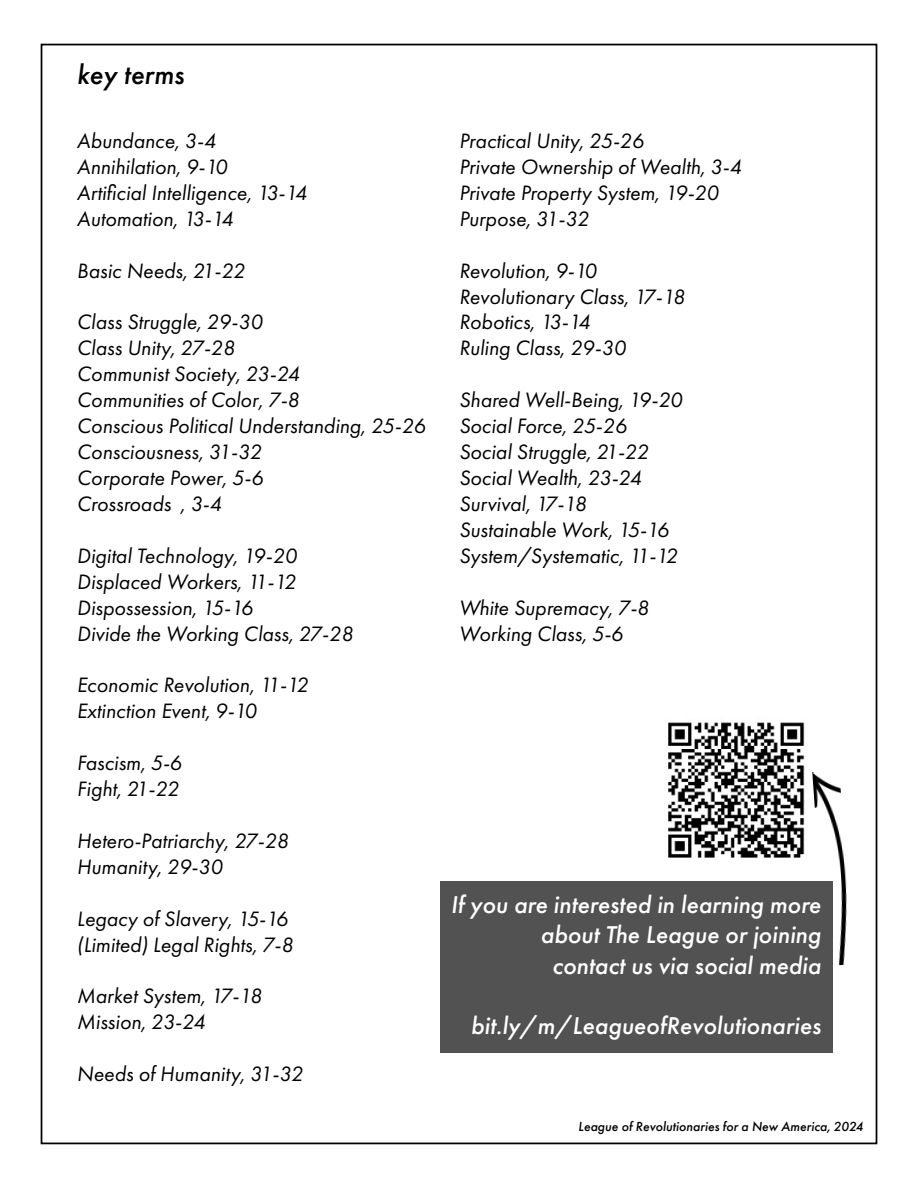
<style>
.page{position:relative;width:918px;height:1188px;background:#fff}
.page>*{position:absolute;margin:0;border:0;box-sizing:border-box;transform-origin:0 0}
.t1{font:italic 500 28.5px "Futura PT";color:#000}
.t2{font:italic 500 25.2px/30.3px "Futura PT";color:#fff;text-align:right}
.t3{font:italic 21.6px/26px "Futura PT";color:#000}
.t4{font:italic 500 13.65px "Futura PT";color:#000}
</style>
<div class="page">
<div style="left:440px;top:881px;width:393px;height:172px;background:#525252"></div>
<img style="left:668px;top:722px;width:137px;height:136px">
<img style="left:812px;top:772px;width:35px;height:194px">
<h1 class="t1" style="left:77px;top:57px;width:109px">key terms</h1>
<p class="t3" style="left:77px;top:128px;width:232px">Abundance, 3-4<br>Annihilation, 9-10<br>Artificial Intelligence, 13-14<br>Automation, 13-14</p>
<p class="t3" style="left:77px;top:257px;width:170px">Basic Needs, 21-22</p>
<p class="t3" style="left:77px;top:309px;width:350px">Class Struggle, 29-30<br>Class Unity, 27-28<br>Communist Society, 23-24<br>Communities of Color , 7-8<br>Conscious Political Understanding, 25-26<br>Consciousness, 31-32<br>Corporate Power, 5-6<br>Crossroads , 3-4</p>
<p class="t3" style="left:77px;top:542px;width:278px">Digital Technology, 19-20<br>Displaced Workers, 11-12<br>Dispossession, 15-16<br>Divide the Working Class, 27-28</p>
<p class="t3" style="left:77px;top:672px;width:233px">Economic Revolution, 11-12<br>Extinction Event, 9-10</p>
<p class="t3" style="left:77px;top:750px;width:106px">Fascism, 5-6<br>Fight, 21-22</p>
<p class="t3" style="left:77px;top:828px;width:213px">Hetero-Patriarchy, 27-28<br>Humanity, 29-30</p>
<p class="t3" style="left:77px;top:905px;width:218px">Legacy of Slavery, 15-16 (Limited) Legal Rights, 7-8</p>
<p class="t3" style="left:77px;top:983px;width:187px">Market System, 17-18<br>Mission, 23-24</p>
<p class="t3" style="left:77px;top:1061px;width:228px">Needs of Humanity, 31-32</p>
<p class="t3" style="left:459px;top:128px;width:284px">Practical Unity, 25-26<br>Private Ownership of Wealth, 3-4<br>Private Property System, 19-20<br>Purpose, 31-32</p>
<p class="t3" style="left:459px;top:257px;width:228px">Revolution, 9-10<br>Revolutionary Class, 17-18<br>Robotics, 13-14<br>Ruling Class, 29-30</p>
<p class="t3" style="left:459px;top:387px;width:225px">Shared Well-Being, 19-20<br>Social Force, 25-26<br>Social Struggle, 21-22<br>Social Wealth, 23-24<br>Survival, 17-18<br>Sustainable Work, 15-16<br>System/Systematic, 11-12</p>
<p class="t3" style="left:459px;top:594px;width:192px">White Supremacy, 7-8<br>Working Class, 5-6</p>
<p class="t2" style="left:451px;top:890px;width:372px">If you are interested in learning more about The League or joining<br>contact us via social media</p>
<p class="t2" style="left:471px;top:1011px;width:352px">bit.ly/m/LeagueofRevolutionaries</p>
<p class="t4" style="left:578px;top:1118px;width:287px">League of Revolutionaries for a New America, 2024</p>
</div>
